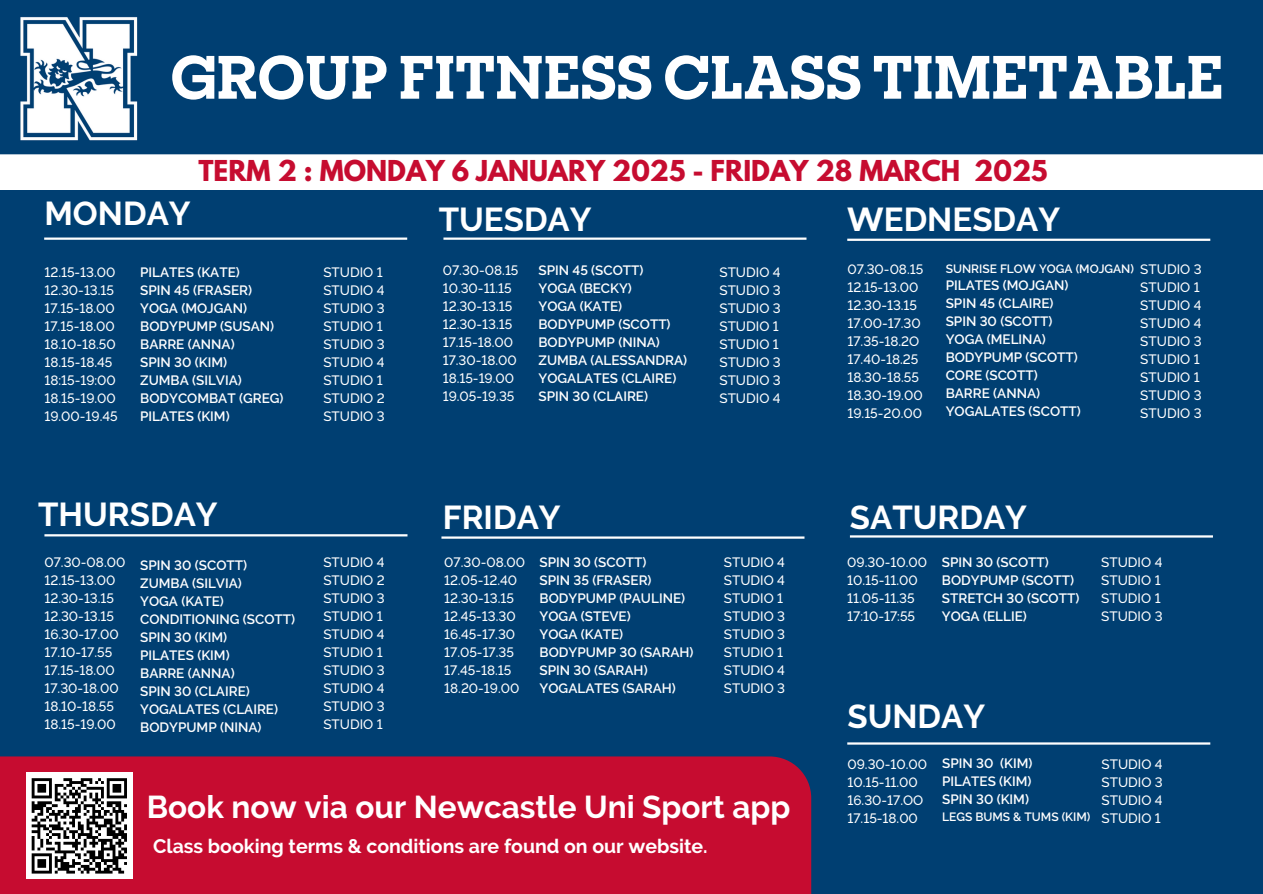
<style>
.page{position:relative;width:1263px;height:894px;background:#fff}
.page>*{position:absolute;margin:0;border:0;box-sizing:border-box;transform-origin:0 0}
.t1{font:700 57px "Elizeth";color:#fff}
.t2{font:700 33px "Derailed";color:#fff}
.t3{font:700 31.5px "Derailed";color:#fff}
.t4{font:700 25.5px "League Spartan";color:#c60c30}
.t5{font:700 19.5px "Derailed";color:#fff}
.t6{font:500 13.5px/18px "Derailed";color:#fff}
.t7{font:600 13.5px/18px "Derailed";color:#fff}
.t8{font:600 12px "Derailed";color:#fff}
</style>
<div class="page">
<div style="left:0;top:0;width:1263px;height:893px;background:#003f72"></div>
<div style="left:0;top:154px;width:1263px;height:36px;background:#fff"></div>
<div style="left:0;top:756px;width:811px;height:137px;background:#c60c30"></div>
<hr style="left:44px;top:237px;width:363px;height:3px;background:#fff">
<hr style="left:443px;top:237px;width:363px;height:3px;background:#fff">
<hr style="left:847px;top:238px;width:363px;height:3px;background:#fff">
<hr style="left:44px;top:534px;width:363px;height:2px;background:#fff">
<hr style="left:441px;top:536px;width:363px;height:2px;background:#fff">
<hr style="left:850px;top:535px;width:363px;height:2px;background:#fff">
<hr style="left:847px;top:742px;width:363px;height:2px;background:#fff">
<div style="left:26px;top:772px;width:107px;height:107px;background:#fff"></div>
<svg style="left:31px;top:778px;width:96px;height:96px"></svg>
<img style="left:20px;top:17px;width:118px;height:124px">
<p class="t1" style="left:171px;top:39px;width:1054px">GROUP FITNESS CLASS TIMETABLE</p>
<p class="t2" style="left:44px;top:195px;width:148px">MONDAY</p>
<h2 class="t4" style="left:198px;top:158px;width:851px">TERM 2 : MONDAY 6 JANUARY 2025 - FRIDAY 28 MARCH 2025</h2>
<p class="t2" style="left:439px;top:200px;width:154px">TUESDAY</p>
<p class="t2" style="left:847px;top:200px;width:214px">WEDNESDAY</p>
<p class="t6" style="left:44px;top:263px;width:73px">12.15-13.00</p>
<h2 class="t6" style="left:44px;top:281px;width:71px">12.30-13.15</h2>
<p class="t6" style="left:44px;top:299px;width:72px">17.15-18.00</p>
<p class="t6" style="left:44px;top:317px;width:72px">17.15-18.00</p>
<p class="t6" style="left:44px;top:335px;width:73px">18.10-18.50</p>
<p class="t6" style="left:44px;top:353px;width:70px">18.15-18.45</p>
<p class="t6" style="left:44px;top:371px;width:73px">18:15-19:00</p>
<p class="t6" style="left:44px;top:389px;width:73px">18.15-19.00</p>
<p class="t6" style="left:44px;top:407px;width:75px">19.00-19.45</p>
<p class="t7" style="left:140px;top:263px;width:145px">PILATES (KATE)<br>SPIN 45 (FRASER)<br>YOGA (MOJGAN)<br>BODYPUMP (SUSAN)<br>BARRE (ANNA)<br>SPIN 30 (KIM)<br>ZUMBA (SILVIA)<br>BODYCOMBAT (GREG)<br>PILATES (KIM)</p>
<p class="t6" style="left:323px;top:263px;width:63px">STUDIO 1<br>STUDIO 4<br>STUDIO 3<br>STUDIO 1<br>STUDIO 3<br>STUDIO 4<br>STUDIO 1<br>STUDIO 2<br>STUDIO 3</p>
<h6 class="t6" style="left:443px;top:261px;width:77px">07.30-08.15<br>10.30-11.15<br>12.30-13.15<br>12.30-13.15<br>17.15-18.00<br>17.30-18.00<br>18.15-19.00<br>19.05-19.35</h6>
<h6 class="t7" style="left:538px;top:261px;width:150px">SPIN 45 (SCOTT)<br>YOGA (BECKY)<br>YOGA (KATE)<br>BODYPUMP (SCOTT)<br>BODYPUMP (NINA)<br>ZUMBA (ALESSANDRA)<br>YOGALATES (CLAIRE)<br>SPIN 30 (CLAIRE)</h6>
<h6 class="t6" style="left:719px;top:263px;width:63px">STUDIO 4<br>STUDIO 3<br>STUDIO 3<br>STUDIO 1<br>STUDIO 1<br>STUDIO 3<br>STUDIO 3<br>STUDIO 4</h6>
<h6 class="t6" style="left:847px;top:261px;width:77px">07.30-08.15<br>12.15-13.00<br>12.30-13.15<br>17.00-17.30<br>17.35-18.2O<br>17.40-18.25<br>18.30-18.55<br>18.30-19.00<br>19.15-20.00</h6>
<h6 class="t8" style="left:946px;top:262px;width:190px">SUNRISE FLOW YOGA (MOJGAN)</h6>
<p class="t6" style="left:1140px;top:261px;width:63px">STUDIO 3<br>STUDIO 1<br>STUDIO 4<br>STUDIO 4<br>STUDIO 3<br>STUDIO 1<br>STUDIO 1<br>STUDIO 3<br>STUDIO 3</p>
<h6 class="t7" style="left:946px;top:276px;width:124px">PILATES (MOJGAN)</h6>
<p class="t7" style="left:946px;top:294px;width:109px">SPIN 45 (CLAIRE)</p>
<p class="t7" style="left:946px;top:312px;width:108px">SPIN 30 (SCOTT)</p>
<p class="t7" style="left:946px;top:330px;width:102px">YOGA (MELINA)</p>
<p class="t7" style="left:946px;top:348px;width:134px">BODYPUMP (SCOTT)</p>
<p class="t7" style="left:946px;top:366px;width:94px">CORE (SCOTT)</p>
<p class="t7" style="left:946px;top:384px;width:96px">BARRE (ANNA)</p>
<p class="t7" style="left:946px;top:402px;width:137px">YOGALATES (SCOTT)</p>
<h1 class="t2" style="left:38px;top:496px;width:181px">THURSDAY</h1>
<h4 class="t2" style="left:443px;top:498px;width:119px">FRIDAY</h4>
<h2 class="t2" style="left:850px;top:498px;width:179px">SATURDAY</h2>
<h6 class="t6" style="left:44px;top:553px;width:82px">07.30-08.00<br>12.15-13.00<br>12.30-13.15<br>12.30-13.15<br>16.30-17.00<br>17.10-17.55<br>17.15-18.00<br>17.30-18.00<br>18.10-18.55<br>18.15-19.00</h6>
<h2 class="t7" style="left:140px;top:556px;width:156px">SPIN 30 (SCOTT)<br>ZUMBA (SILVIA)<br>YOGA (KATE)<br>CONDITIONING (SCOTT)<br>SPIN 30 (KIM)<br>PILATES (KIM)<br>BARRE (ANNA)<br>SPIN 30 (CLAIRE)<br>YOGALATES (CLAIRE)<br>BODYPUMP (NINA)</h2>
<p class="t6" style="left:323px;top:553px;width:63px">STUDIO 4<br>STUDIO 2<br>STUDIO 3<br>STUDIO 1<br>STUDIO 4<br>STUDIO 1<br>STUDIO 3<br>STUDIO 4<br>STUDIO 3<br>STUDIO 1</p>
<h2 class="t6" style="left:444px;top:553px;width:82px">07.30-08.00<br>12.05-12.40<br>12.30-13.15<br>12.45-13.30<br>16.45-17.30<br>17.05-17.35<br>17.45-18.15<br>18.20-19.00</h2>
<p class="t7" style="left:540px;top:553px;width:155px">SPIN 30 (SCOTT)<br>SPIN 35 (FRASER)<br>BODYPUMP (PAULINE)<br>YOGA (STEVE)<br>YOGA (KATE)<br>BODYPUMP 30 (SARAH)<br>SPIN 30 (SARAH)<br>YOGALATES (SARAH)</p>
<h6 class="t6" style="left:724px;top:553px;width:63px">STUDIO 4<br>STUDIO 4<br>STUDIO 1<br>STUDIO 3<br>STUDIO 3<br>STUDIO 1<br>STUDIO 4<br>STUDIO 3</h6>
<h6 class="t7" style="left:942px;top:553px;width:139px">SPIN 30 (SCOTT)<br>BODYPUMP (SCOTT)<br>STRETCH 30 (SCOTT)<br>YOGA (ELLIE)</h6>
<h6 class="t6" style="left:847px;top:553px;width:81px">09.30-10.00<br>10.15-11.00<br>11.05-11.35<br>17:10-17:55</h6>
<h6 class="t6" style="left:1101px;top:553px;width:63px">STUDIO 4<br>STUDIO 1<br>STUDIO 1<br>STUDIO 3</h6>
<h2 class="t2" style="left:847px;top:697px;width:139px">SUNDAY</h2>
<h6 class="t3" style="left:147px;top:788px;width:645px">Book now via our Newcastle Uni Sport app</h6>
<h6 class="t5" style="left:153px;top:834px;width:556px">Class booking terms &amp; conditions are found on our website.</h6>
<h6 class="t6" style="left:847px;top:754px;width:81px">09.30-10.00<br>10.15-11.00<br>16.30-17.OO<br>17.15-18.00</h6>
<h6 class="t7" style="left:942px;top:754px;width:92px">SPIN 30 (KIM)</h6>
<p class="t7" style="left:942px;top:772px;width:91px">PILATES (KIM)</p>
<h3 class="t7" style="left:942px;top:790px;width:88px">SPIN 30 (KIM)</h3>
<h5 class="t8" style="left:942px;top:809px;width:150px">LEGS BUMS &amp; TUMS (KIM)</h5>
<p class="t6" style="left:1101px;top:754px;width:63px;text-align:justify">STUDIO 4<br>STUDIO 3<br>STUDIO 4</p>
<p class="t6" style="left:1101px;top:808px;width:61px">STUDIO 1</p>
</div>
